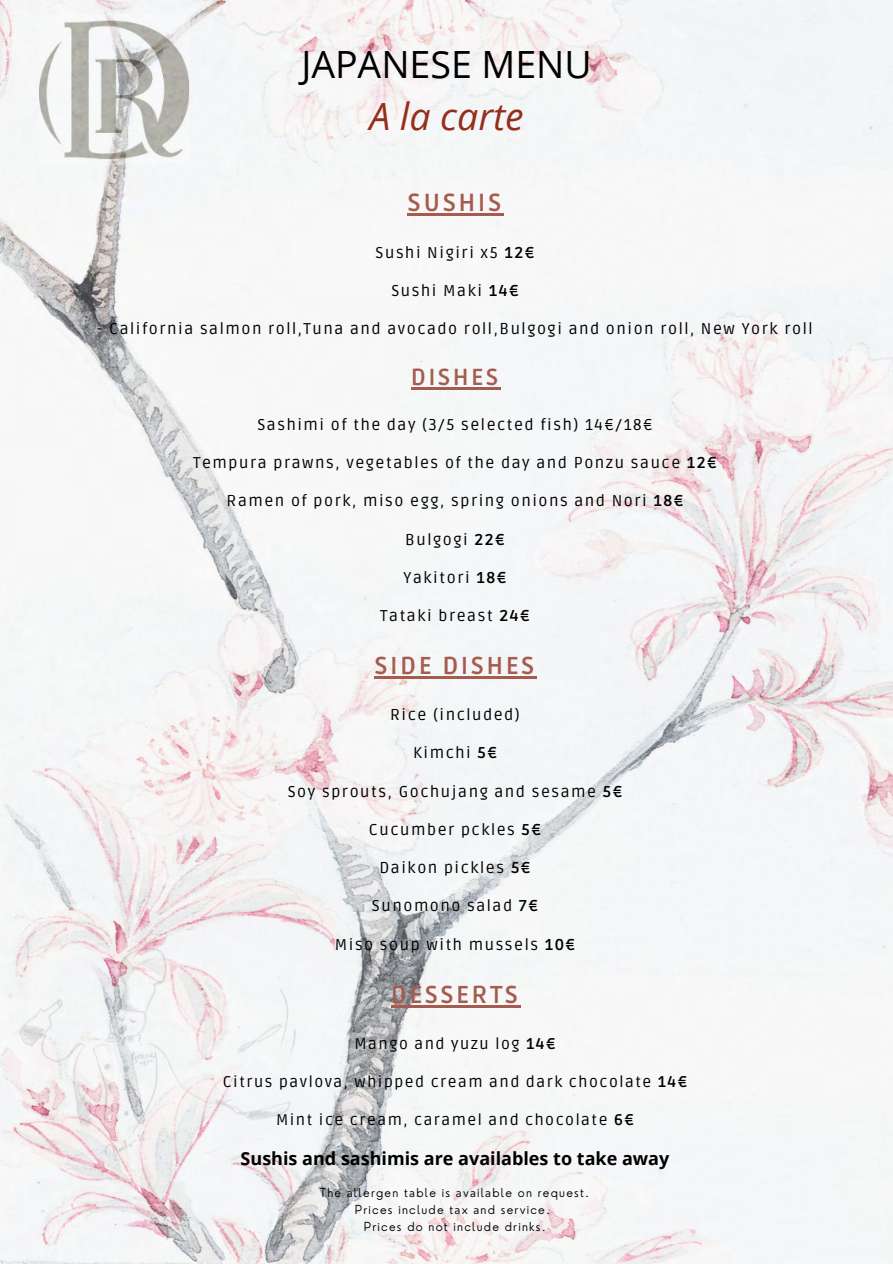
<style>
.page{position:relative;width:893px;height:1264px;background:#fff}
.page>*{position:absolute;margin:0;border:0;box-sizing:border-box;transform-origin:0 0}
.t1{font:37.5px/51.8px "Open Sans";color:#000;text-align:center}
.t2{font:700 24.6px "Ruda";letter-spacing:.1em;color:#a55b4e}
.t3{font:700 24.45px "Ruda";letter-spacing:.1em;color:#a55b4e}
.t4{font:700 23.1px "Ruda";letter-spacing:.1em;color:#a55b4e}
.t5{font:700 18px "Open Sans";color:#000}
.t6{font:15.6px "Ruda";letter-spacing:.1em;color:#000}
.t7{font:15.45px "Ruda";letter-spacing:.1em;color:#000}
.t8{font:300 12.15px "Nourd";letter-spacing:.1em;color:#000}
.s1{font-style:italic;color:#962e1c}
.s2{font-weight:700}
</style>
<div class="page">
<img style="left:0;top:0;width:892px;height:1263px">
<hr style="left:407px;top:214px;width:97px;height:2px;background:#a55b4e">
<hr style="left:411px;top:387px;width:89px;height:2px;background:#a55b4e">
<hr style="left:374px;top:676px;width:163px;height:2px;background:#a55b4e">
<hr style="left:391px;top:1004px;width:129px;height:3px;background:#a55b4e">
<img style="left:40px;top:14px;width:150px;height:150px">
<h2 class="t1" style="left:301px;top:38px;width:292px">JAPANESE MENU<br><span class="s1">A la carte</span></h2>
<p class="t2" style="left:407px;top:189px;width:95px">SUSHIS</p>
<p class="t6" style="left:375px;top:243px;width:160px">Sushi Nigiri x5 <span class="s2">12€</span></p>
<p class="t6" style="left:391px;top:281px;width:129px">Sushi Maki <span class="s2">14€</span></p>
<p class="t6" style="left:97px;top:320px;width:716px">- California salmon roll,Tuna and avocado roll,Bulgogi and onion roll, New York roll</p>
<p class="t4" style="left:411px;top:363px;width:89px">DISHES</p>
<h3 class="t6" style="left:257px;top:415px;width:396px">Sashimi of the day (3/5 selected fish) 14€/18€</h3>
<p class="t6" style="left:193px;top:453px;width:525px">Tempura prawns, vegetables of the day and Ponzu sauce <span class="s2">12€</span></p>
<p class="t6" style="left:226px;top:492px;width:458px">Ramen of pork, miso egg, spring onions and Nori <span class="s2">18€</span></p>
<p class="t6" style="left:405px;top:530px;width:101px">Bulgogi <span class="s2">22€</span></p>
<p class="t6" style="left:403px;top:568px;width:104px">Yakitori <span class="s2">18€</span></p>
<p class="t6" style="left:380px;top:606px;width:151px">Tataki breast <span class="s2">24€</span></p>
<p class="t3" style="left:374px;top:651px;width:161px">SIDE DISHES</p>
<p class="t6" style="left:390px;top:705px;width:131px">Rice (included)</p>
<p class="t6" style="left:413px;top:744px;width:85px">Kimchi <span class="s2">5€</span></p>
<p class="t6" style="left:288px;top:782px;width:336px">Soy sprouts, Gochujang and sesame <span class="s2">5€</span></p>
<p class="t6" style="left:369px;top:820px;width:174px">Cucumber pckles <span class="s2">5€</span></p>
<p class="t6" style="left:379px;top:858px;width:152px">Daikon pickles <span class="s2">5€</span></p>
<p class="t6" style="left:372px;top:897px;width:168px">Sunomono salad <span class="s2">7€</span></p>
<p class="t6" style="left:335px;top:935px;width:242px">Miso soup with mussels <span class="s2">10€</span></p>
<p class="t3" style="left:391px;top:980px;width:129px">DESSERTS</p>
<p class="t7" style="left:354px;top:1034px;width:202px">Mango and yuzu log <span class="s2">14€</span></p>
<p class="t7" style="left:223px;top:1072px;width:466px">Citrus pavlova, whipped cream and dark chocolate <span class="s2">14€</span></p>
<p class="t7" style="left:276px;top:1111px;width:359px">Mint ice cream, caramel and chocolate <span class="s2">6€</span></p>
<p class="t5" style="left:240px;top:1145px;width:430px">Sushis and sashimis are availables to take away</p>
<p class="t8" style="left:320px;top:1184px;width:270px">The allergen table is available on request.</p>
<h1 class="t8" style="left:355px;top:1201px;width:197px">Prices include tax and service.</h1>
<h3 class="t8" style="left:364px;top:1218px;width:183px">Prices do not include drinks.</h3>
</div>
